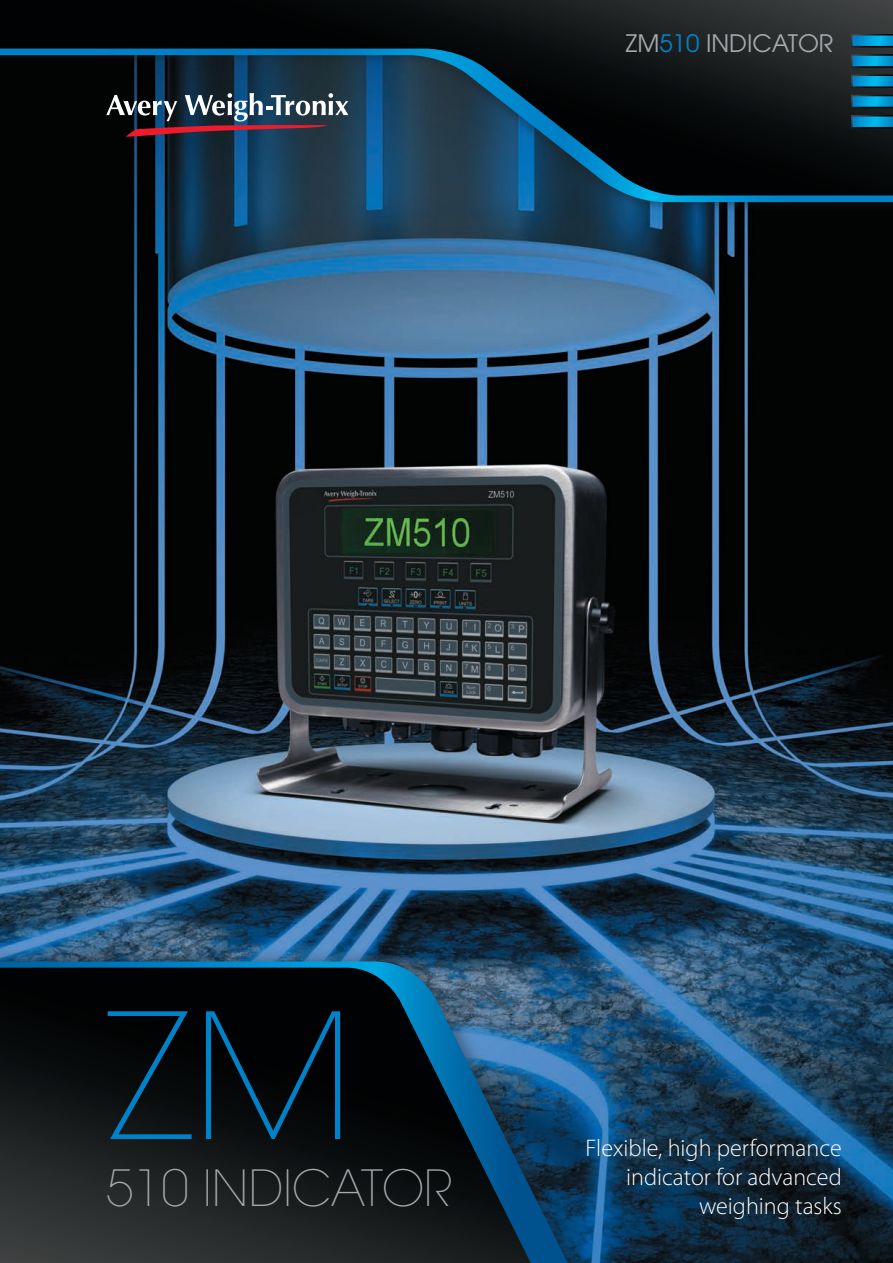
<style>
.page{position:relative;width:893px;height:1263px;background:#fff}
.page>*{position:absolute;margin:0;border:0;box-sizing:border-box;transform-origin:0 0}
.t1{font:200 172.5px "ITC Avant Garde Std";color:#0082c8}
.t2{font:200 49.5px "ITC Avant Garde Std";color:#a8a9ad}
.t3{font:300 24px/29px "Myriad Pro";color:#fff;text-align:right}
.t4{font:24px "ITC Avant Garde Std";color:#a8a9ad}
.s1{color:#0082c8}
</style>
<div class="page">
<img style="left:0;top:214px;width:893px;height:1049px">
<div style="left:0;top:0;width:893px;height:214px;background:#231f20;opacity:.4"></div>
<svg style="left:0;top:0;width:893px;height:49px;background:#111415"></svg>
<svg style="left:0;top:49px;width:893px;height:153px;background:#0e2736"></svg>
<div style="left:0;top:946px;width:590px;height:317px;background:#231f20;opacity:.5"></div>
<svg style="left:0;top:961px;width:568px;height:302px;background:#13232e"></svg>
<svg style="left:106px;top:93px;width:242px;height:44px;background:#4d4d5b"></svg>
<svg style="left:850px;top:33px;width:43px;height:15px"></svg>
<svg style="left:850px;top:54px;width:43px;height:14px"></svg>
<svg style="left:850px;top:74px;width:43px;height:55px;background:#0c6383"></svg>
<p class="t4" style="left:626px;top:28px;width:209px">ZM<span class="s1">510</span> INDICATOR</p>
<h1 class="t1" style="left:107px;top:971px;width:249px">ZM</h1>
<h2 class="t2" style="left:107px;top:1158px;width:347px">510 INDICATOR</h2>
<p class="t3" style="left:586px;top:1133px;width:258px">Flexible, high performance indicator for advanced weighing tasks</p>
</div>
